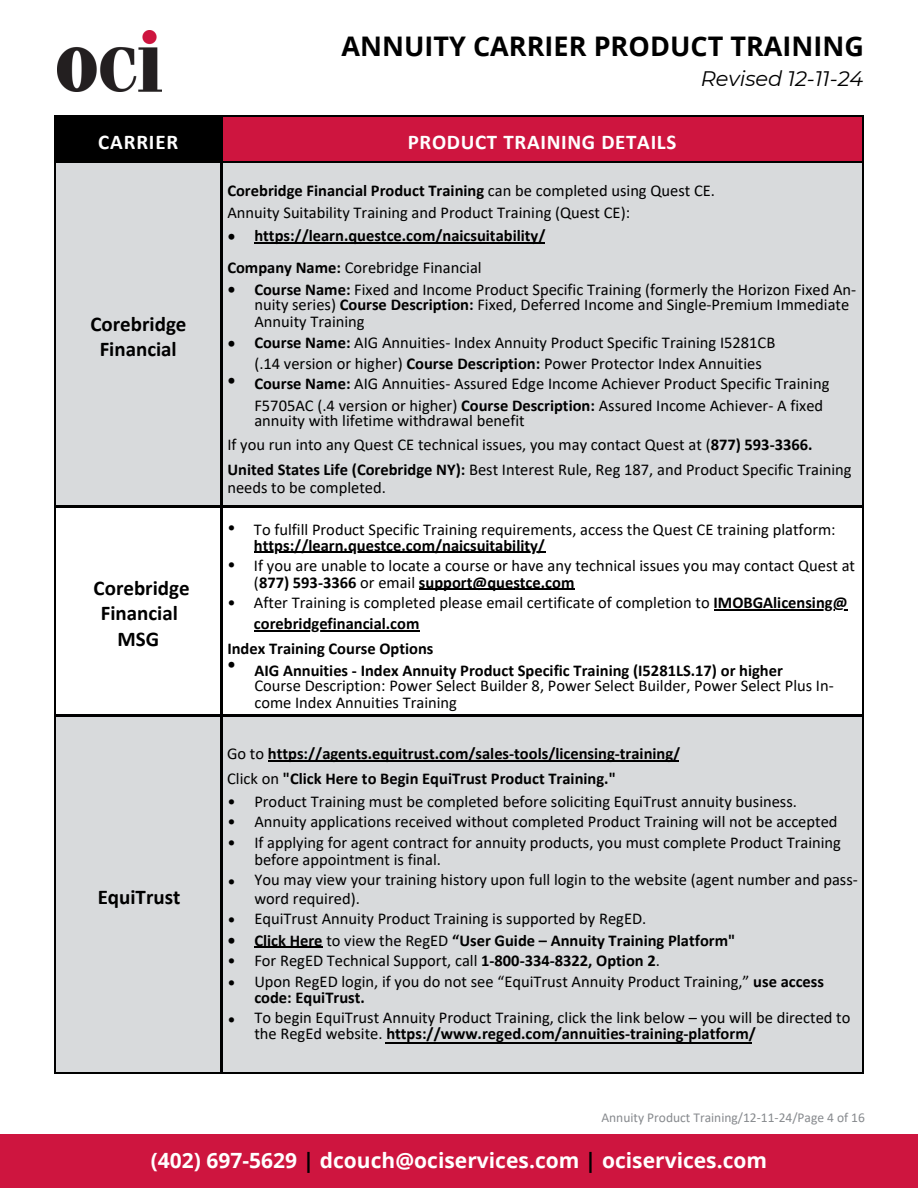
<style>
.page{position:relative;width:918px;height:1188px;background:#fff}
.page>*{position:absolute;margin:0;border:0;box-sizing:border-box;transform-origin:0 0}
.t1{font:700 27px "Open Sans";color:#000}
.t2{font:700 21px "Open Sans";color:#fff}
.t3{font:700 21px/24.8px "Calibri";color:#000;text-align:center}
.t4{font:700 21px "Calibri";letter-spacing:.035em;color:#fff}
.t5{font:italic 21px "Montserrat";letter-spacing:-.005em;color:#000}
.t6{font:16.5px/20.2px "Calibri";color:#000}
.t7{font:700 16.5px/24.8px "Calibri";color:#000}
.t8{font:13.5px "Calibri";color:#878a8e}
.s1{font-weight:700}
.s2{font-weight:400}
.s3{color:#000}
</style>
<div class="page">
<div style="left:55px;top:116px;width:166px;height:46px;background:#000"></div>
<div style="left:221px;top:116px;width:642px;height:46px;background:#ce153f"></div>
<div style="left:56px;top:163px;width:806px;height:909px;background:#d8dadc"></div>
<svg style="left:56px;top:507px;width:806px;height:208px"></svg>
<hr style="left:54px;top:115px;width:167px;height:2px;background:#000">
<hr style="left:54px;top:117px;width:2px;height:44px;background:#000">
<hr style="left:221px;top:115px;width:643px;height:2px;background:#000">
<hr style="left:221px;top:117px;width:1px;height:44px;background:#000">
<hr style="left:862px;top:117px;width:2px;height:44px;background:#000">
<hr style="left:54px;top:161px;width:167px;height:2px;background:#000">
<hr style="left:54px;top:163px;width:2px;height:343px;background:#000">
<hr style="left:221px;top:161px;width:643px;height:2px;background:#000">
<hr style="left:221px;top:163px;width:1px;height:343px;background:#000">
<hr style="left:862px;top:163px;width:2px;height:343px;background:#000">
<hr style="left:54px;top:506px;width:167px;height:1px;background:#000">
<hr style="left:54px;top:507px;width:2px;height:208px;background:#000">
<hr style="left:221px;top:506px;width:643px;height:1px;background:#000">
<hr style="left:221px;top:507px;width:1px;height:208px;background:#000">
<hr style="left:862px;top:507px;width:2px;height:208px;background:#000">
<hr style="left:54px;top:715px;width:167px;height:1px;background:#000">
<hr style="left:54px;top:716px;width:2px;height:356px;background:#000">
<hr style="left:221px;top:715px;width:643px;height:1px;background:#000">
<hr style="left:221px;top:716px;width:1px;height:356px;background:#000">
<hr style="left:862px;top:716px;width:2px;height:356px;background:#000">
<hr style="left:54px;top:1072px;width:167px;height:2px;background:#000">
<hr style="left:221px;top:1072px;width:643px;height:2px;background:#000">
<hr style="left:254px;top:242px;width:290px;height:1px;background:#000">
<hr style="left:419px;top:588px;width:156px;height:1px;background:#000">
<hr style="left:268px;top:761px;width:410px;height:1px;background:#000">
<hr style="left:254px;top:947px;width:68px;height:1px;background:#000">
<hr style="left:386px;top:1043px;width:365px;height:1px;background:#000">
<div style="left:575px;top:607px;width:276px;height:6px;background:#fff"></div>
<div style="left:247px;top:624px;width:276px;height:5px;background:#fff"></div>
<div style="left:247px;top:544px;width:303px;height:14px;background:#fff"></div>
<hr style="left:254px;top:552px;width:291px;height:1px;background:#000">
<hr style="left:714px;top:609px;width:134px;height:1px;background:#000">
<hr style="left:254px;top:630px;width:165px;height:2px;background:#000">
<img style="left:58px;top:31px;width:103px;height:60px">
<div style="left:0;top:1134px;width:918px;height:54px;background:#ce153f"></div>
<h2 class="t4" style="left:98px;top:133px;width:82px">CARRIER</h2>
<h3 class="t3" style="left:90px;top:314px;width:98px">Corebridge</h3>
<h3 class="t3" style="left:100px;top:339px;width:79px">Financial</h3>
<h6 class="t3" style="left:94px;top:578px;width:98px">Corebridge<br>Financial</h6>
<p class="t3" style="left:117px;top:628px;width:43px">MSG</p>
<h2 class="t3" style="left:98px;top:886px;width:84px">EquiTrust</h2>
<p class="t1" style="left:341px;top:27px;width:524px">ANNUITY CARRIER PRODUCT TRAINING</p>
<h1 class="t5" style="left:701px;top:66px;width:164px">Revised 12-11-24</h1>
<h5 class="t4" style="left:408px;top:133px;width:270px">PRODUCT TRAINING DETAILS</h5>
<h6 class="t6" style="left:227px;top:180px;width:489px;line-height:22.5px"><span class="s1">Corebridge Financial Product Training</span> can be completed using Quest CE.<br>Annuity Suitability Training and Product Training (Quest CE):</h6>
<p class="t7" style="left:227px;top:226px;width:10px">•</p>
<p class="t7" style="left:254px;top:224px;width:293px">https://learn.questce.com/naicsuitability/</p>
<p class="t6" style="left:227px;top:259px;width:256px"><span class="s1">Company Name:</span> Corebridge Financial</p>
<h6 class="t7" style="left:227px;top:279px;width:10px">•</h6>
<h6 class="t6" style="left:254px;top:282px;width:603px;line-height:16.4px"><span class="s1">Course Name:</span> Fixed and Income Product Specific Training (formerly the Horizon Fixed An&shy;nuity series) <span class="s1">Course Description:</span> Fixed, Deferred Income and Single-Premium Immediate<br>Annuity Training</h6>
<h6 class="t6" style="left:254px;top:333px;width:577px;line-height:21px"><span class="s1">Course Name:</span> AIG Annuities- Index Annuity Product Specific Training I5281CB<br>(.14 version or higher) <span class="s1">Course Description:</span> Power Protector Index Annuities<br><span class="s1">Course Name:</span> AIG Annuities- Assured Edge Income Achiever Product Specific Training F5705AC (.4 version or higher) <span class="s1">Course Description:</span> Assured Income Achiever- A fixed</h6>
<h3 class="t6" style="left:254px;top:412px;width:272px">annuity with lifetime withdrawal benefit</h3>
<h2 class="t7" style="left:227px;top:332px;width:10px">•</h2>
<p class="t7" style="left:227px;top:370px;width:10px">•</p>
<p class="t6" style="left:227px;top:434px;width:626px;line-height:24.8px">If you run into any Quest CE technical issues, you may contact Quest at (<span class="s1">877) 593-3366.<br>United States Life (Corebridge NY):</span> Best Interest Rule, Reg 187, and Product Specific Training</p>
<p class="t6" style="left:227px;top:479px;width:160px">needs to be completed.</p>
<p class="t6" style="left:227px;top:519px;width:10px">•</p>
<p class="t6" style="left:254px;top:521px;width:583px">To fulfill Product Specific Training requirements, access the Quest CE training platform:</p>
<p class="t6" style="left:254px;top:536px;width:603px"><span class="s1">https://learn.questce.com/naicsuitability/<br></span>If you are unable to locate a course or have any technical issues you may contact Quest at</p>
<p class="t6" style="left:254px;top:573px;width:595px">(<span class="s1">877) 593-3366</span> or email <span class="s1">support@questce.com<br></span>After Training is completed please email certificate of completion to <span class="s1">IMOBGAlicensing@</span></p>
<p class="t7" style="left:254px;top:613px;width:167px">corebridgefinancial.com</p>
<h6 class="t6" style="left:227px;top:556px;width:10px">•</h6>
<p class="t6" style="left:227px;top:594px;width:10px">•</p>
<h3 class="t7" style="left:227px;top:638px;width:208px">Index Training Course Options</h3>
<p class="t7" style="left:227px;top:654px;width:10px">•</p>
<p class="t6" style="left:254px;top:663px;width:581px;line-height:16.4px"><span class="s1">AIG Annuities - Index Annuity Product Specific Training (I5281LS.17) or higher<br></span>Course Description: Power Select Builder 8, Power Select Builder, Power Select Plus In&shy;come Index Annuities Training</p>
<p class="t7" style="left:227px;top:743px;width:455px"><span class="s2">Go to</span> https://agents.equitrust.com/sales-tools/licensing-training/<br><span class="s2">Click on</span> "Click Here to Begin EquiTrust Product Training."</p>
<h6 class="t6" style="left:227px;top:793px;width:10px;text-align:justify">• • •</h6>
<h5 class="t6" style="left:254px;top:793px;width:588px">Product Training must be completed before soliciting EquiTrust annuity business.<br>Annuity applications received without completed Product Training will not be accepted<br>If applying for agent contract for annuity products, you must complete Product Training</h5>
<h5 class="t6" style="left:254px;top:850px;width:605px">before appointment is final.<br>You may view your training history upon full login to the website (agent number and pass&shy;word required).<br>EquiTrust Annuity Product Training is supported by RegED.<br><span class="s1">Click Here</span> to view the RegED <span class="s1">“User Guide – Annuity Training Platform"<br></span>For RegED Technical Support, call <span class="s1">1-800-334-8322, Option 2</span>.<br>Upon RegED login, if you do not see “EquiTrust Annuity Product Training,” <span class="s1">use access</span></h5>
<h5 class="t6" style="left:254px;top:989px;width:598px"><span class="s1">code: EquiTrust.<br></span>To begin EquiTrust Annuity Product Training, click the link below – you will be directed to</h5>
<h5 class="t7" style="left:254px;top:1022px;width:503px"><span class="s2">the RegEd website.</span> https://www.reged.com/annuities-training-platform/</h5>
<p class="t6" style="left:227px;top:873px;width:10px">•</p>
<h6 class="t6" style="left:227px;top:910px;width:10px">•</h6>
<h3 class="t7" style="left:227px;top:930px;width:10px">•</h3>
<h6 class="t6" style="left:227px;top:952px;width:10px">•</h6>
<p class="t6" style="left:227px;top:973px;width:10px">•</p>
<p class="t6" style="left:227px;top:1011px;width:10px">•</p>
<h4 class="t8" style="left:601px;top:1112px;width:265px">Annuity Product Training/12-11-24/Page 4 of 16</h4>
<p class="t2" style="left:151px;top:1146px;width:618px">(402) 697-5629 <span class="s3">|</span> dcouch@ociservices.com <span class="s3">|</span> ociservices.com</p>
</div>
